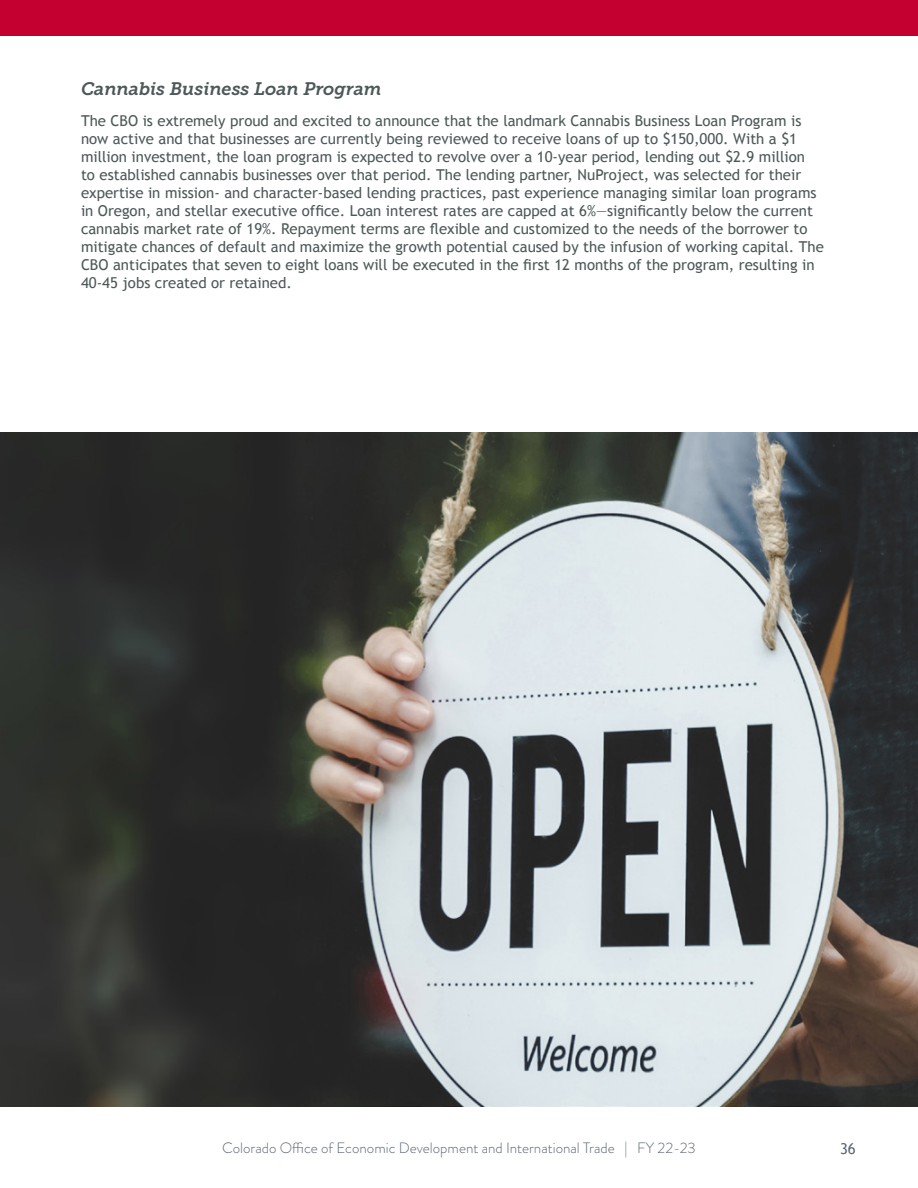
<style>
.page{position:relative;width:918px;height:1188px;background:#fff}
.page>*{position:absolute;margin:0;border:0;box-sizing:border-box;transform-origin:0 0}
.sub_header_02{font:italic 18px "Museo Slab 700";color:#4d5858}
.Paragraph_Style_6{font:15px/18px "Trebuchet MS";color:#4d5858}
.t1{font:300 15px "Brandon Grotesque";color:#5b6770}
.t2{font:15px "Trebuchet MS";color:#5b6771}
</style>
<div class="page">
<img style="left:0;top:433px;width:918px;height:674px">
<div style="left:0;top:0;width:918px;height:35px;background:#c3002f"></div>
<p class="sub_header_02" style="left:81px;top:78px;width:302px">Cannabis Business Loan Program</p>
<p class="Paragraph_Style_6" style="left:81px;top:112px;width:744px">The CBO is extremely proud and excited to announce that the landmark Cannabis Business Loan Program is now active and that businesses are currently being reviewed to receive loans of up to $150,000. With a $1 million investment, the loan program is expected to revolve over a 10-year period, lending out $2.9 million<br>to established cannabis businesses over that period. The lending partner, NuProject, was selected for their expertise in mission- and character-based lending practices, past experience managing similar loan programs in Oregon, and stellar executive office. Loan interest rates are capped at 6%—significantly below the current cannabis market rate of 19%. Repayment terms are flexible and customized to the needs of the borrower to mitigate chances of default and maximize the growth potential caused by the infusion of working capital. The CBO anticipates that seven to eight loans will be executed in the first 12 months of the program, resulting in 40-45 jobs created or retained.</p>
<p class="t1" style="left:222px;top:1138px;width:475px">Colorado Office of Economic Development and International Trade | FY 22-23</p>
<p class="t2" style="left:840px;top:1140px;width:17px">36</p>
</div>
